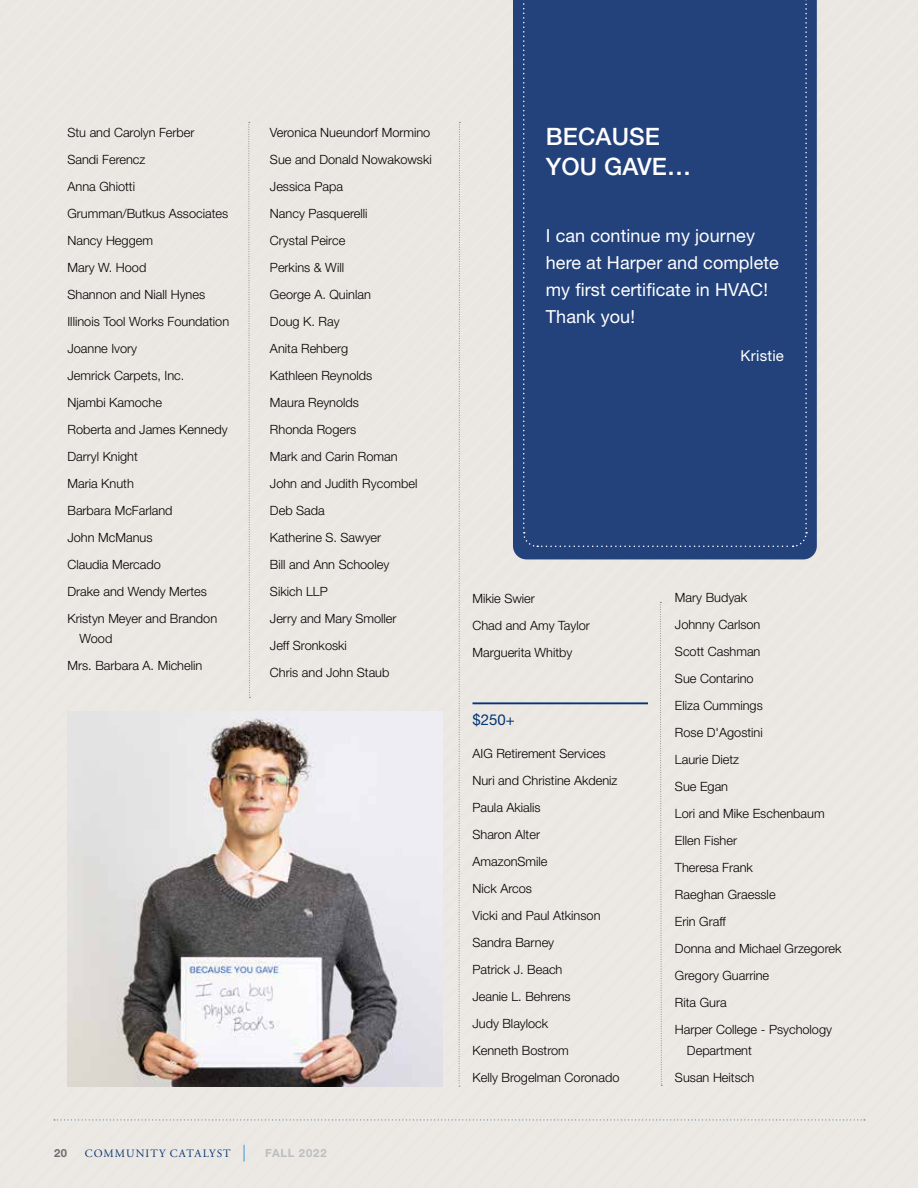
<style>
.page{position:relative;width:918px;height:1188px;background:#eae6e1}
.page>*{position:absolute;margin:0;border:0;box-sizing:border-box;transform-origin:0 0}
.t1{font:500 24px/30px "Helvetica Neue LT Std";letter-spacing:.005em;color:#fff}
.t2{font:18px/27px "Helvetica Neue LT Std";letter-spacing:.005em;color:#fff}
.t3{font:15px "Helvetica Neue LT Std";letter-spacing:.015em;color:#fff}
.t4{font:15px "Helvetica Neue LT Std";color:#043673}
.t5{font:300 12.75px/27px "Helvetica Neue LT Std";color:#000}
.t6{font:11.25px "Adobe Garamond Pro";letter-spacing:.095em;color:#043673}
.t7{font:700 11.25px "Helvetica Neue LT Std";letter-spacing:.075em;color:#bcbec0}
.t8{font:700 11.25px "Helvetica Neue LT Std";color:#6d6e71}
</style>
<div class="page">
<div style="left:513px;top:0;width:304px;height:559px;background:#23427c"></div>
<svg style="left:660px;top:602px;width:2px;height:484px"></svg>
<svg style="left:248px;top:122px;width:2px;height:576px"></svg>
<svg style="left:459px;top:122px;width:1px;height:965px"></svg>
<div style="left:523px;top:0;width:285px;height:548px;background:#23427c"></div>
<svg style="left:244px;top:1145px;width:1px;height:17px"></svg>
<svg style="left:54px;top:1119px;width:811px;height:1px"></svg>
<hr style="left:472px;top:702px;width:176px;height:2px;background:#043673">
<img style="left:68px;top:711px;width:374px;height:375px">
<p class="t5" style="left:68px;top:118px;width:163px">Stu and Carolyn Ferber<br>Sandi Ferencz<br>Anna Ghiotti<br>Grumman/Butkus Associates<br>Nancy Heggem<br>Mary W. Hood<br>Shannon and Niall Hynes<br>Illinois Tool Works Foundation<br>Joanne Ivory<br>Jemrick Carpets, Inc.<br>Njambi Kamoche<br>Roberta and James Kennedy<br>Darryl Knight<br>Maria Knuth<br>Barbara McFarland<br>John McManus<br>Claudia Mercado<br>Drake and Wendy Mertes<br>Kristyn Meyer and Brandon</p>
<p class="t5" style="left:68px;top:625px;width:136px;text-indent:12px">Wood<br>Mrs. Barbara A. Michelin</p>
<p class="t5" style="left:270px;top:118px;width:163px">Veronica Nueundorf Mormino<br>Sue and Donald Nowakowski<br>Jessica Papa<br>Nancy Pasquerelli<br>Crystal Peirce<br>Perkins &amp; Will<br>George A. Quinlan<br>Doug K. Ray<br>Anita Rehberg<br>Kathleen Reynolds<br>Maura Reynolds<br>Rhonda Rogers<br>Mark and Carin Roman<br>John and Judith Rycombel<br>Deb Sada<br>Katherine S. Sawyer<br>Bill and Ann Schooley<br>Sikich LLP<br>Jerry and Mary Smoller<br>Jeff Sronkoski<br>Chris and John Staub</p>
<p class="t8" style="left:54px;top:1146px;width:14px">20</p>
<p class="t6" style="left:85px;top:1147px;width:147px">COMMUNITY CATALYST</p>
<p class="t7" style="left:265px;top:1146px;width:63px">FALL 2022</p>
<h1 class="t1" style="left:546px;top:121px;width:147px">BECAUSE<br>YOU GAVE…</h1>
<h2 class="t2" style="left:546px;top:222px;width:235px">I can continue my journey here at Harper and complete my first certificate in HVAC!<br>Thank you!</h2>
<p class="t3" style="left:741px;top:347px;width:45px">Kristie</p>
<p class="t5" style="left:472px;top:585px;width:119px">Mikie Swier<br>Chad and Amy Taylor<br>Marguerita Whitby</p>
<p class="t4" style="left:472px;top:710px;width:44px">$250+</p>
<p class="t5" style="left:472px;top:740px;width:148px">AIG Retirement Services<br>Nuri and Christine Akdeniz<br>Paula Akialis<br>Sharon Alter<br>AmazonSmile<br>Nick Arcos<br>Vicki and Paul Atkinson<br>Sandra Barney<br>Patrick J. Beach<br>Jeanie L. Behrens<br>Judy Blaylock<br>Kenneth Bostrom<br>Kelly Brogelman Coronado</p>
<p class="t5" style="left:675px;top:584px;width:168px">Mary Budyak<br>Johnny Carlson<br>Scott Cashman<br>Sue Contarino<br>Eliza Cummings<br>Rose D'Agostini<br>Laurie Dietz<br>Sue Egan<br>Lori and Mike Eschenbaum<br>Ellen Fisher<br>Theresa Frank<br>Raeghan Graessle<br>Erin Graff<br>Donna and Michael Grzegorek<br>Gregory Guarrine<br>Rita Gura<br>Harper College - Psychology</p>
<p class="t5" style="left:675px;top:1036px;width:81px;text-align:right">Department<br>Susan Heitsch</p>
</div>
